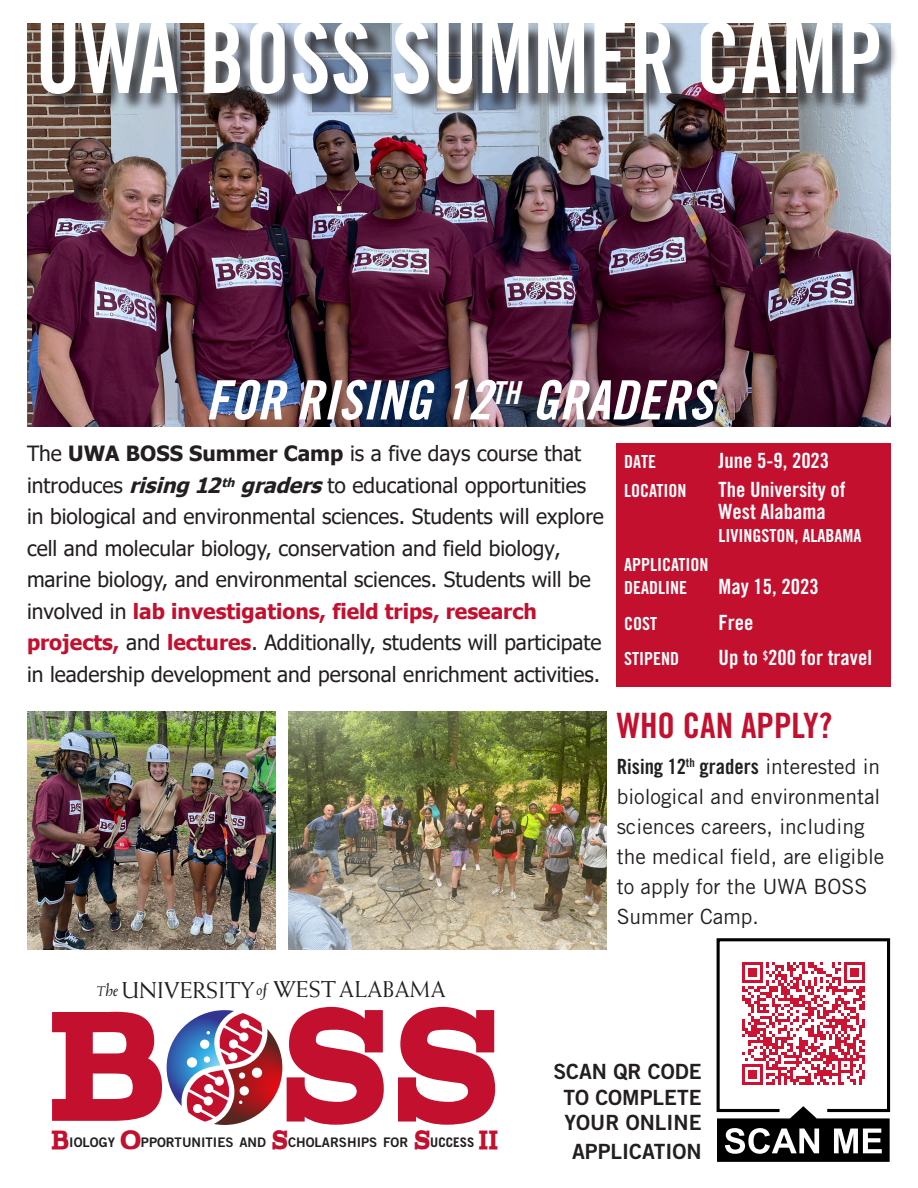
<style>
.page{position:relative;width:918px;height:1188px;background:#fff}
.page>*{position:absolute;margin:0;border:0;box-sizing:border-box;transform-origin:0 0}
.t1{font:175.8px "Acknowledgement";color:#c3102f;scale:.74 1}
.t2{font:98.1px "Trade Gothic Bold Cond Twenty";color:#fff;scale:.93 1}
.Body_Text{font:54.3px "Trade Gothic Bold Cond Twenty Obl";color:#fff}
.Body_Text-2{font:34.95px "Trade Gothic Bold Cond Twenty";color:#c3102f}
.t3{font:29.4px "Acknowledgement";color:#c3102f;scale:.67 1}
.t4{font:22.95px "Weiss";letter-spacing:.01em;color:#231f20}
.t5{font:21px/31.5px "Tahoma";color:#231f20}
.t6{font:21px/30px "Trade Gothic";color:#231f20}
.t7{font:21px/22.5px "Trade Gothic Bold Cond Twenty";color:#fff}
.Body_Text-3{font:21px/25.7px "Trade Gothic Bold Two";color:#231f20;text-align:center}
.t8{font:18px "Trade Gothic Bold Cond Twenty";color:#fff}
.t9{font:13.2px "Trade Gothic Bold Two";color:#231f20}
.t10{font:700 13.2px "Trade Gothic";color:#231f20}
.s1{font-weight:700}
.s2{font-weight:700;font-style:italic}
.s3{font-weight:700;color:#c3102f}
.s4{font-style:italic;font-size:13.95px}
.s5{font-style:italic;font-size:17.85px}
.s6{font-style:italic;font-size:18px}
.s7{font-style:italic;font-size:16.65px}
.s8{font-family:"Trade Gothic Bold Cond Twenty"}
</style>
<div class="page">
<div style="left:617px;top:443px;width:274px;height:244px;background:#c3102f"></div>
<svg style="left:167px;top:1010px;width:115px;height:115px"></svg>
<img style="left:27px;top:23px;width:864px;height:404px">
<svg style="left:716px;top:938px;width:175px;height:224px"></svg>
<div style="left:43px;top:24px;width:855px;height:89px;background:#231f20;opacity:.75"></div>
<img style="left:27px;top:712px;width:248px;height:238px">
<img style="left:289px;top:712px;width:317px;height:238px">
<p class="t2" style="left:35px;top:-2px;width:913px">UWA BOSS SUMMER CAMP</p>
<p class="Body_Text" style="left:205px;top:367px;width:509px">FOR RISING 12<sup>TH</sup> GRADERS</p>
<p class="t5" style="left:27px;top:439px;width:578px">The <span class="s1">UWA BOSS Summer Camp</span> is a five days course that introduces <span class="s2">rising12</span><sup>th</sup> <span class="s2">graders</span>to educational opportunities in biological and environmental sciences. Students will explore cell and molecular biology, conservation and field biology, marine biology, and environmental sciences. Students will be involved in <span class="s3">lab investigations, field trips, research projects,</span> and <span class="s3">lectures</span>. Additionally, students will participate in leadership development and personal enrichment activities.</p>
<p class="t8" style="left:624px;top:450px;width:33px">DATE</p>
<p class="t7" style="left:719px;top:449px;width:112px">June 5-9, 2023</p>
<p class="t8" style="left:624px;top:480px;width:64px">LOCATION</p>
<p class="t7" style="left:719px;top:478px;width:129px">The University of<br>West Alabama</p>
<p class="t8" style="left:719px;top:525px;width:144px">LIVINGSTON, ALABAMA</p>
<p class="t8" style="left:624px;top:554px;width:86px">APPLICATION</p>
<p class="t8" style="left:624px;top:576px;width:64px">DEADLINE</p>
<p class="t7" style="left:719px;top:575px;width:102px">May 15, 2023</p>
<p class="t8" style="left:624px;top:612px;width:34px">COST</p>
<p class="t7" style="left:719px;top:611px;width:36px">Free</p>
<p class="t8" style="left:624px;top:648px;width:56px">STIPEND</p>
<p class="t7" style="left:719px;top:646px;width:155px">Up to <sup>$</sup>200 for travel</p>
<p class="t4" style="left:97px;top:975px;width:350px"><span class="s4">T</span><span class="s5">h</span><span class="s6">e</span>UNIVERSITY<span class="s7">o</span><span class="s5">f</span> WESTALABAMA</p>
<p class="t1" style="left:47px;top:977px;width:614px">b ss</p>
<p class="t3" style="left:51px;top:1125px;width:26px">B</p>
<p class="t9" style="left:69px;top:1135px;width:47px">IOLOGY</p>
<p class="t3" style="left:120px;top:1125px;width:32px">O</p>
<p class="t9" style="left:141px;top:1135px;width:127px">PPORTUNITIES AND</p>
<p class="t3" style="left:272px;top:1125px;width:23px">S</p>
<p class="t9" style="left:288px;top:1135px;width:122px">CHOLARSHIPS FOR</p>
<p class="t3" style="left:414px;top:1125px;width:23px">S</p>
<p class="t10" style="left:430px;top:1135px;width:46px">UCCESS</p>
<p class="t3" style="left:479px;top:1125px;width:31px">II</p>
<p class="Body_Text-2" style="left:617px;top:705px;width:217px">WHO CAN APPLY?</p>
<p class="t6" style="left:617px;top:752px;width:269px"><span class="s8">Rising 12</span><sup>th</sup> <span class="s8">graders</span> interested in biological and environmental sciences careers, including the medical field, are eligible to apply for the UWA BOSS<br>Summer Camp.</p>
<p class="Body_Text-3" style="left:553px;top:1058px;width:150px">SCAN QR CODE<br>TO COMPLETE<br>YOUR ONLINE</p>
<p class="Body_Text-3" style="left:572px;top:1138px;width:131px">APPLICATION</p>
</div>
